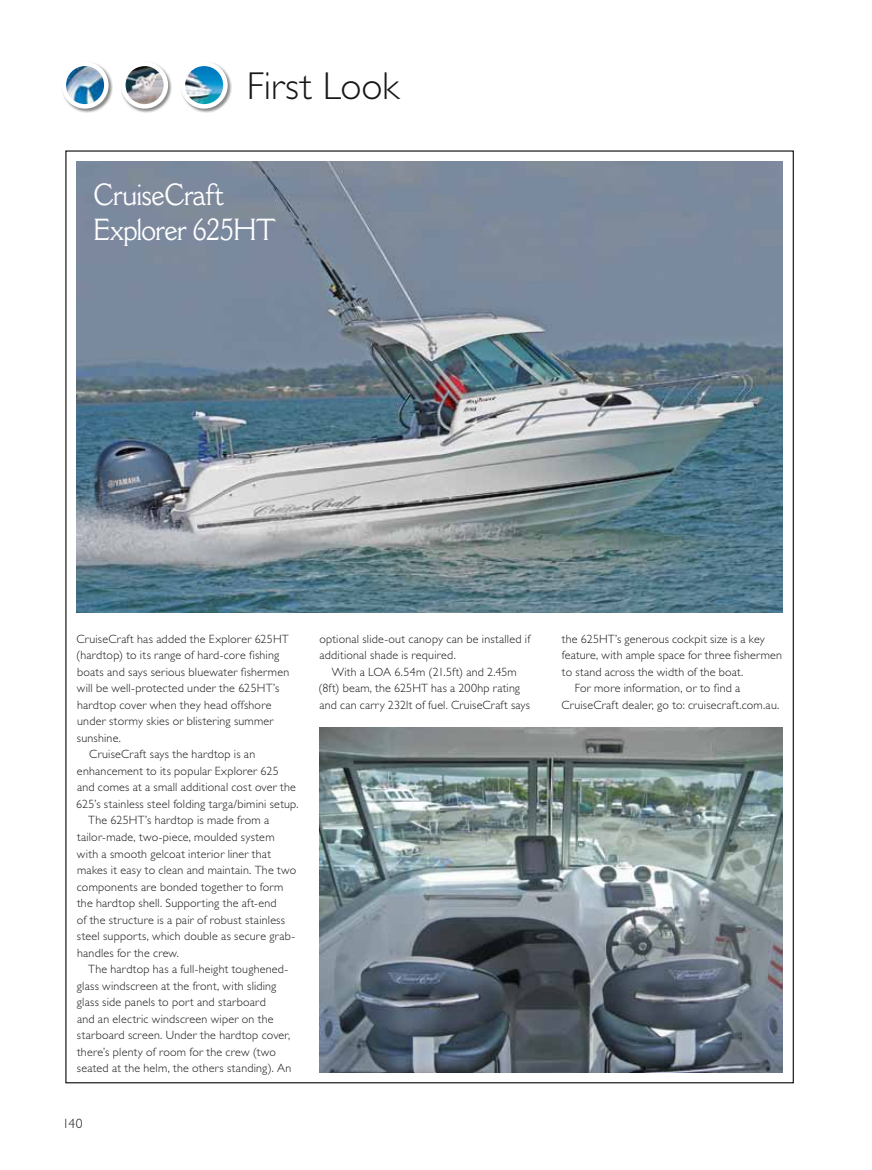
<style>
.page{position:relative;width:872px;height:1170px;background:#fff}
.page>*{position:absolute;margin:0;border:0;box-sizing:border-box;transform-origin:0 0}
.t1{font:300 39px "Gill Sans Std";color:#181716}
.t2{font:30px/35.1px "Cantoria MT Std";letter-spacing:-.03em;color:#fff;scale:.9 1}
.t3{font:300 13.5px "Gill Sans Std";color:#181716}
.t4{font:300 12px/16.5px "Gill Sans Std";letter-spacing:.02em;color:#181716}
</style>
<div class="page">
<img style="left:77px;top:162px;width:705px;height:450px">
<img style="left:319px;top:727px;width:463px;height:344px">
<div style="left:61px;top:61px;width:52px;height:52px;background:#181716;opacity:.5"></div>
<img style="left:65px;top:64px;width:41px;height:42px">
<div style="left:62px;top:62px;width:47px;height:47px;border:4px solid #fff;border-radius:50%"></div>
<div style="left:121px;top:61px;width:51px;height:52px;background:#181716;opacity:.5"></div>
<img style="left:123px;top:64px;width:43px;height:42px;border-radius:21px">
<div style="left:121px;top:62px;width:47px;height:47px;border:4px solid #fff;border-radius:50%"></div>
<div style="left:180px;top:61px;width:52px;height:52px;background:#181716;opacity:.5"></div>
<img style="left:183px;top:64px;width:42px;height:42px;border-radius:21px">
<div style="left:181px;top:62px;width:47px;height:47px;border:4px solid #fff;border-radius:50%"></div>
<h1 class="t1" style="left:247px;top:64px;width:154px">First Look</h1>
<h2 class="t2" style="left:93px;top:177px;width:205px">CruiseCraft<br>Explorer 625HT</h2>
<p class="t4" style="left:77px;top:630px;width:214px">CruiseCraft has added the Explorer 625HT</p>
<p class="t4" style="left:76px;top:647px;width:204px">(hardtop) to its range of hard-core fishing</p>
<p class="t4" style="left:77px;top:663px;width:214px">boats and says serious bluewater fishermen</p>
<p class="t4" style="left:77px;top:680px;width:204px">will be well-protected under the 625HT’s</p>
<p class="t4" style="left:77px;top:696px;width:196px">hardtop cover when they head offshore</p>
<p class="t4" style="left:77px;top:713px;width:198px">under stormy skies or blistering summer</p>
<p class="t4" style="left:77px;top:729px;width:45px">sunshine.</p>
<p class="t4" style="left:89px;top:746px;width:167px">CruiseCraft says the hardtop is an</p>
<p class="t4" style="left:77px;top:762px;width:203px">enhancement to its popular Explorer 625</p>
<p class="t4" style="left:77px;top:779px;width:220px">and comes at a small additional cost over the</p>
<p class="t4" style="left:76px;top:795px;width:224px">625’s stainless steel folding targa/bimini setup.</p>
<p class="t4" style="left:88px;top:812px;width:183px">The 625HT’s hardtop is made from a</p>
<p class="t4" style="left:77px;top:828px;width:199px">tailor-made, two-piece, moulded system</p>
<p class="t4" style="left:77px;top:845px;width:195px">with a smooth gelcoat interior liner that</p>
<p class="t4" style="left:77px;top:861px;width:221px">makes it easy to clean and maintain. The two</p>
<p class="t4" style="left:77px;top:878px;width:208px">components are bonded together to form</p>
<p class="t4" style="left:77px;top:894px;width:201px">the hardtop shell. Supporting the aft-end</p>
<p class="t4" style="left:77px;top:911px;width:210px">of the structure is a pair of robust stainless</p>
<p class="t4" style="left:77px;top:927px;width:220px">steel supports, which double as secure grab-</p>
<p class="t4" style="left:77px;top:944px;width:103px">handles for the crew.</p>
<p class="t4" style="left:88px;top:960px;width:202px">The hardtop has a full-height toughened-</p>
<p class="t4" style="left:77px;top:977px;width:201px">glass windscreen at the front, with sliding</p>
<p class="t4" style="left:77px;top:993px;width:190px">glass side panels to port and starboard</p>
<p class="t4" style="left:77px;top:1010px;width:198px">and an electric windscreen wiper on the</p>
<p class="t4" style="left:77px;top:1026px;width:215px">starboard screen. Under the hardtop cover,</p>
<p class="t4" style="left:77px;top:1043px;width:200px">there’s plenty of room for the crew (two</p>
<p class="t4" style="left:77px;top:1059px;width:216px">seated at the helm, the others standing). An</p>
<p class="t3" style="left:63px;top:1115px;width:21px">140</p>
<p class="t4" style="left:319px;top:630px;width:212px">optional slide-out canopy can be installed if additional shade is required.</p>
<p class="t4" style="left:319px;top:663px;width:213px;text-indent:13px">With a LOA 6.54m (21.5ft) and 2.45m (8ft) beam, the 625HT has a 200hp rating and can carry 232lt of fuel. CruiseCraft says</p>
<p class="t4" style="left:562px;top:630px;width:204px">the 625HT’s generous cockpit size is a key</p>
<p class="t4" style="left:562px;top:647px;width:222px">feature, with ample space for three fishermen</p>
<p class="t4" style="left:562px;top:663px;width:183px">to stand across the width of the boat.</p>
<p class="t4" style="left:574px;top:680px;width:167px">For more information, or to find a</p>
<p class="t4" style="left:561px;top:696px;width:219px">CruiseCraft dealer, go to: cruisecraft.com.au.</p>
</div>
